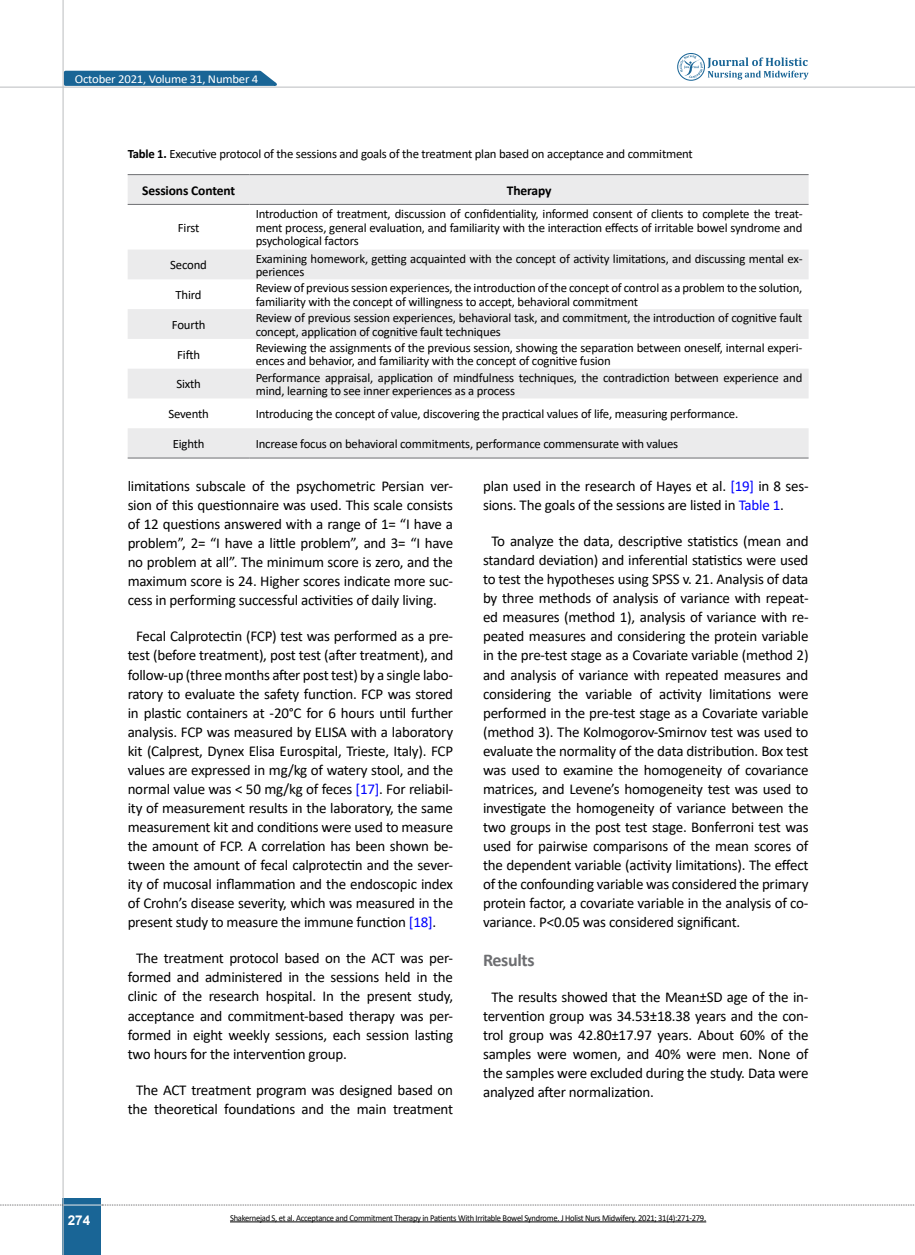
<style>
.page{position:relative;width:915px;height:1255px;background:#fff}
.page>*{position:absolute;margin:0;border:0;box-sizing:border-box;transform-origin:0 0}
.t1{font:700 18px "Calibri";letter-spacing:-.02em;color:#6d6e71}
.t2{font:15px/19px "Calibri";letter-spacing:-.015em;color:#000;text-align:justify}
.t3{font:700 13.5px "Calibri";letter-spacing:-.01em;color:#000}
.t4{font:700 13.5px "Arial";color:#fff}
.t5{font:12.75px/13.5px "Calibri";letter-spacing:-.015em;color:#000}
.t6{font:12.15px "Calibri";letter-spacing:-.015em;color:#fff;scale:1.05 1}
.t7{font:9px "Calibri";letter-spacing:-.03em;color:#000;scale:.95 1}
.s1{font-weight:700}
.s2{color:#00f}
</style>
<div class="page">
<div style="left:63px;top:1198px;width:38px;height:56px;background:#196596"></div>
<hr style="left:62px;top:0;width:2px;height:1254px;background:#c2c4c6">
<hr style="left:0;top:87px;width:914px;height:1px;background:#c2c4c6">
<hr style="left:63px;top:1204px;width:38px;height:1px;background:#ebebec">
<svg style="left:0;top:1204px;width:63px;height:1px"></svg>
<svg style="left:102px;top:1204px;width:813px;height:1px"></svg>
<svg style="left:62px;top:69px;width:222px;height:18px;background:#4984ab"></svg>
<svg style="left:677px;top:53px;width:131px;height:28px"></svg>
<svg style="left:128px;top:175px;width:680px;height:282px;fill:#ebebec"></svg>
<hr style="left:128px;top:174px;width:121px;height:1px;background:#6d6e71">
<hr style="left:249px;top:174px;width:559px;height:1px;background:#6d6e71">
<hr style="left:128px;top:204px;width:121px;height:1px;background:#6d6e71">
<hr style="left:249px;top:204px;width:559px;height:1px;background:#6d6e71">
<hr style="left:128px;top:457px;width:121px;height:1px;background:#6d6e71">
<hr style="left:249px;top:457px;width:559px;height:1px;background:#6d6e71">
<hr style="left:230px;top:1221px;width:476px;height:1px;background:#000">
<p class="t6" style="left:75px;top:70px;width:176px">October 2021, Volume 31, Number 4</p>
<p class="t5" style="left:128px;top:147px;width:566px"><span class="s1">Table 1.</span> Executive protocol of the sessions and goals of the treatment plan based on acceptance and commitment</p>
<p class="t3" style="left:142px;top:180px;width:94px">Sessions Content</p>
<p class="t3" style="left:506px;top:180px;width:46px">Therapy</p>
<p class="t5" style="left:178px;top:221px;width:23px">First</p>
<p class="t5" style="left:255px;top:207px;width:548px;text-align:justify">Introduction of treatment, discussion of confidentiality, informed consent of clients to complete the treat&shy;ment process, general evaluation, and familiarity with the interaction effects of irritable bowel syndrome and psychological factors</p>
<p class="t5" style="left:170px;top:258px;width:38px">Second</p>
<p class="t5" style="left:255px;top:251px;width:548px">Examining homework, getting acquainted with the concept of activity limitations, and discussing mental ex&shy;periences</p>
<p class="t5" style="left:175px;top:288px;width:28px">Third</p>
<p class="t5" style="left:255px;top:281px;width:548px">Review of previous session experiences, the introduction of the concept of control as a problem to the solution, familiarity with the concept of willingness to accept, behavioral commitment</p>
<p class="t5" style="left:172px;top:317px;width:35px">Fourth</p>
<p class="t5" style="left:255px;top:311px;width:548px">Review of previous session experiences, behavioral task, and commitment, the introduction of cognitive fault concept, application of cognitive fault techniques</p>
<p class="t5" style="left:177px;top:347px;width:24px">Fifth</p>
<p class="t5" style="left:255px;top:340px;width:548px">Reviewing the assignments of the previous session, showing the separation between oneself, internal experi&shy;ences and behavior, and familiarity with the concept of cognitive fusion</p>
<p class="t5" style="left:176px;top:377px;width:26px">Sixth</p>
<p class="t5" style="left:255px;top:370px;width:548px">Performance appraisal, application of mindfulness techniques, the contradiction between experience and mind, learning to see inner experiences as a process</p>
<p class="t5" style="left:168px;top:407px;width:42px">Seventh</p>
<p class="t5" style="left:255px;top:407px;width:484px">Introducing the concept of value, discovering the practical values of life, measuring performance.</p>
<p class="t5" style="left:173px;top:436px;width:33px">Eighth</p>
<p class="t5" style="left:255px;top:436px;width:424px">Increase focus on behavioral commitments, performance commensurate with values</p>
<p class="t2" style="left:128px;top:476px;width:327px">limitations subscale of the psychometric Persian ver&shy;sion of this questionnaire was used. This scale consists of 12 questions answered with a range of 1= “I have a problem”, 2= “I have a little problem”, and 3= “I have no problem at all”. The minimum score is zero, and the maximum score is 24. Higher scores indicate more suc&shy;cess in performing successful activities of daily living.</p>
<p class="t2" style="left:128px;top:626px;width:327px;text-indent:9px">Fecal Calprotectin (FCP) test was performed as a pre&shy;test (before treatment), post test (after treatment), and follow-up (three months after post test) by a single labo&shy;ratory to evaluate the safety function. FCP was stored in plastic containers at -20°C for 6 hours until further analysis. FCP was measured by ELISA with a laboratory kit (Calprest, Dynex Elisa Eurospital, Trieste, Italy). FCP values are expressed in mg/kg of watery stool, and the normal value was &lt; 50 mg/kg of feces <span class="s2">[17]</span>. For reliabil&shy;ity of measurement results in the laboratory, the same measurement kit and conditions were used to measure the amount of FCP. A correlation has been shown be&shy;tween the amount of fecal calprotectin and the sever&shy;ity of mucosal inflammation and the endoscopic index of Crohn’s disease severity, which was measured in the present study to measure the immune function <span class="s2">[18]</span>.</p>
<p class="t2" style="left:128px;top:948px;width:327px;text-indent:9px">The treatment protocol based on the ACT was per&shy;formed and administered in the sessions held in the clinic of the research hospital. In the present study, acceptance and commitment-based therapy was per&shy;formed in eight weekly sessions, each session lasting two hours for the intervention group.</p>
<p class="t2" style="left:128px;top:1079px;width:327px;text-align:center">The ACT treatment program was designed based on the theoretical foundations and the main treatment</p>
<p class="t2" style="left:483px;top:476px;width:327px">plan used in the research of Hayes et al. <span class="s2">[19]</span> in 8 ses&shy;sions. The goals of the sessions are listed in <span class="s2">Table 1</span>.</p>
<p class="t2" style="left:483px;top:531px;width:327px;text-indent:9px">To analyze the data, descriptive statistics (mean and standard deviation) and inferential statistics were used to test the hypotheses using SPSS v. 21. Analysis of data by three methods of analysis of variance with repeat&shy;ed measures (method 1), analysis of variance with re&shy;peated measures and considering the protein variable in the pre-test stage as a Covariate variable (method 2) and analysis of variance with repeated measures and considering the variable of activity limitations were performed in the pre-test stage as a Covariate variable (method 3). The Kolmogorov-Smirnov test was used to evaluate the normality of the data distribution. Box test was used to examine the homogeneity of covariance matrices, and Levene’s homogeneity test was used to investigate the homogeneity of variance between the two groups in the post test stage. Bonferroni test was used for pairwise comparisons of the mean scores of the dependent variable (activity limitations). The effect of the confounding variable was considered the primary protein factor, a covariate variable in the analysis of co&shy;variance. P&lt;0.05 was considered significant.</p>
<p class="t1" style="left:483px;top:947px;width:53px">Results</p>
<p class="t2" style="left:483px;top:987px;width:327px;text-indent:9px">The results showed that the Mean±SD age of the in&shy;tervention group was 34.53±18.38 years and the con&shy;trol group was 42.80±17.97 years. About 60% of the samples were women, and 40% were men. None of the samples were excluded during the study. Data were analyzed after normalization.</p>
<p class="t4" style="left:68px;top:1210px;width:24px">274</p>
<p class="t7" style="left:230px;top:1211px;width:502px">Shakernejad S, et al. Acceptance and Commitment Therapy in Patients With Irritable Bowel Syndrome. J Holist Nurs Midwifery. 2021; 31(4):271-279.</p>
</div>
